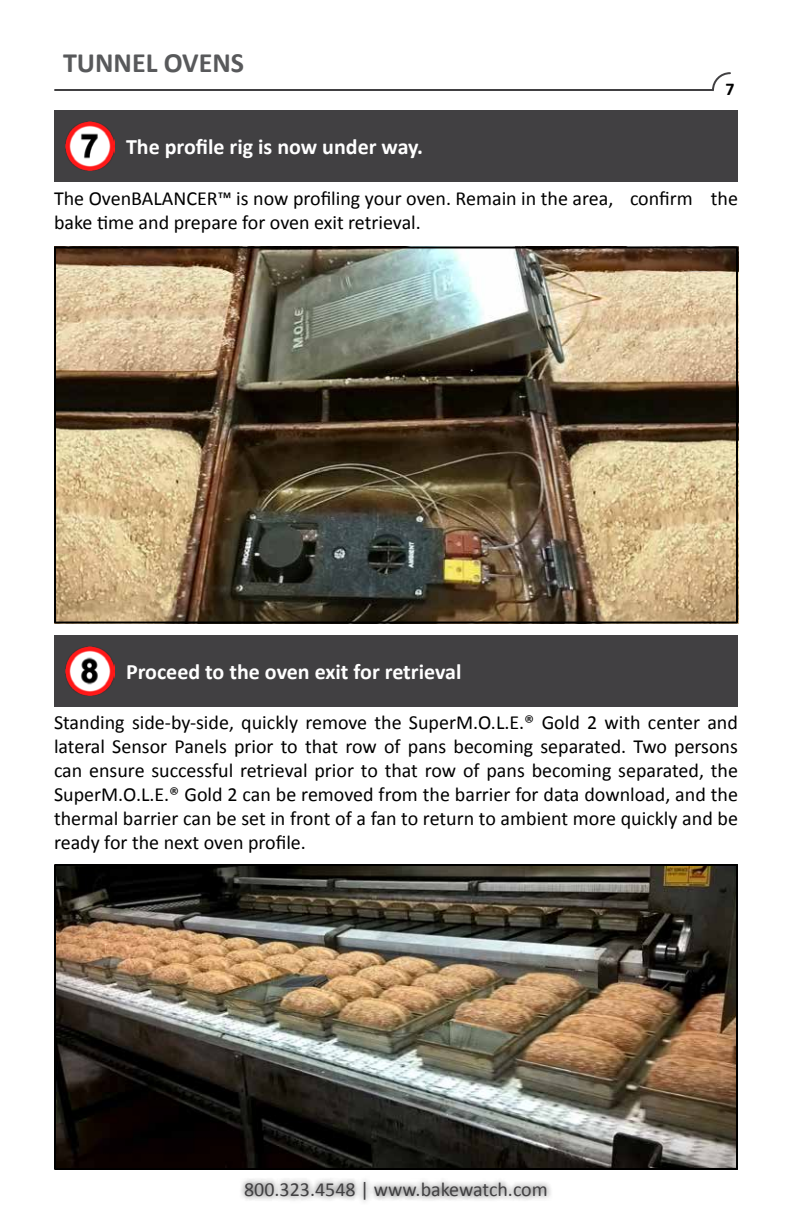
<style>
.page{position:relative;width:792px;height:1224px;background:#fff}
.page>*{position:absolute;margin:0;border:0;box-sizing:border-box;transform-origin:0 0}
.t1{font:700 28px "Calibri";color:#58595b}
.t2{font:700 22px "Calibri";color:#fff}
.t3{font:20px/24px "Calibri";color:#000}
.t4{font:20px "Calibri";color:#414042}
.t5{font:700 18px "Calibri";color:#000}
</style>
<div class="page">
<hr style="left:55px;top:89px;width:658px;height:2px;background:#414042">
<svg style="left:712px;top:72px;width:19px;height:19px"></svg>
<img style="left:57px;top:867px;width:678px;height:300px">
<div style="left:54px;top:864px;width:684px;height:306px;border:2px solid #000"></div>
<div style="left:239px;top:1175px;width:314px;height:31px;background:#000;opacity:.75"></div>
<div style="left:54px;top:110px;width:684px;height:72px;background:#414042"></div>
<div style="left:54px;top:635px;width:684px;height:72px;background:#414042"></div>
<img style="left:66px;top:122px;width:48px;height:48px">
<img style="left:66px;top:646px;width:48px;height:49px">
<img style="left:57px;top:249px;width:678px;height:372px">
<div style="left:54px;top:246px;width:684px;height:378px;border:2px solid #000"></div>
<h1 class="t1" style="left:63px;top:44px;width:183px">TUNNEL OVENS</h1>
<p class="t2" style="left:126px;top:133px;width:299px">The profile rig is now under way.</p>
<p class="t5" style="left:725px;top:77px;width:11px">7</p>
<p class="t3" style="left:54px;top:187px;width:686px">The OvenBALANCER™ is now profiling your oven. Remain in the area, confirm the bake time and prepare for oven exit retrieval.</p>
<p class="t2" style="left:126px;top:658px;width:337px">Proceed to the oven exit for retrieval</p>
<p class="t3" style="left:54px;top:710px;width:686px;text-align:justify">Standing side-by-side, quickly remove the SuperM.O.L.E.® Gold 2 with center and lateral Sensor Panels prior to that row of pans becoming separated. Two persons can ensure successful retrieval prior to that row of pans becoming separated, the SuperM.O.L.E.® Gold 2 can be removed from the barrier for data download, and the thermal barrier can be set in front of a fan to return to ambient more quickly and be ready for the next oven profile.</p>
<p class="t4" style="left:244px;top:1176px;width:305px">800.323.4548 | www.bakewatch.com</p>
</div>
